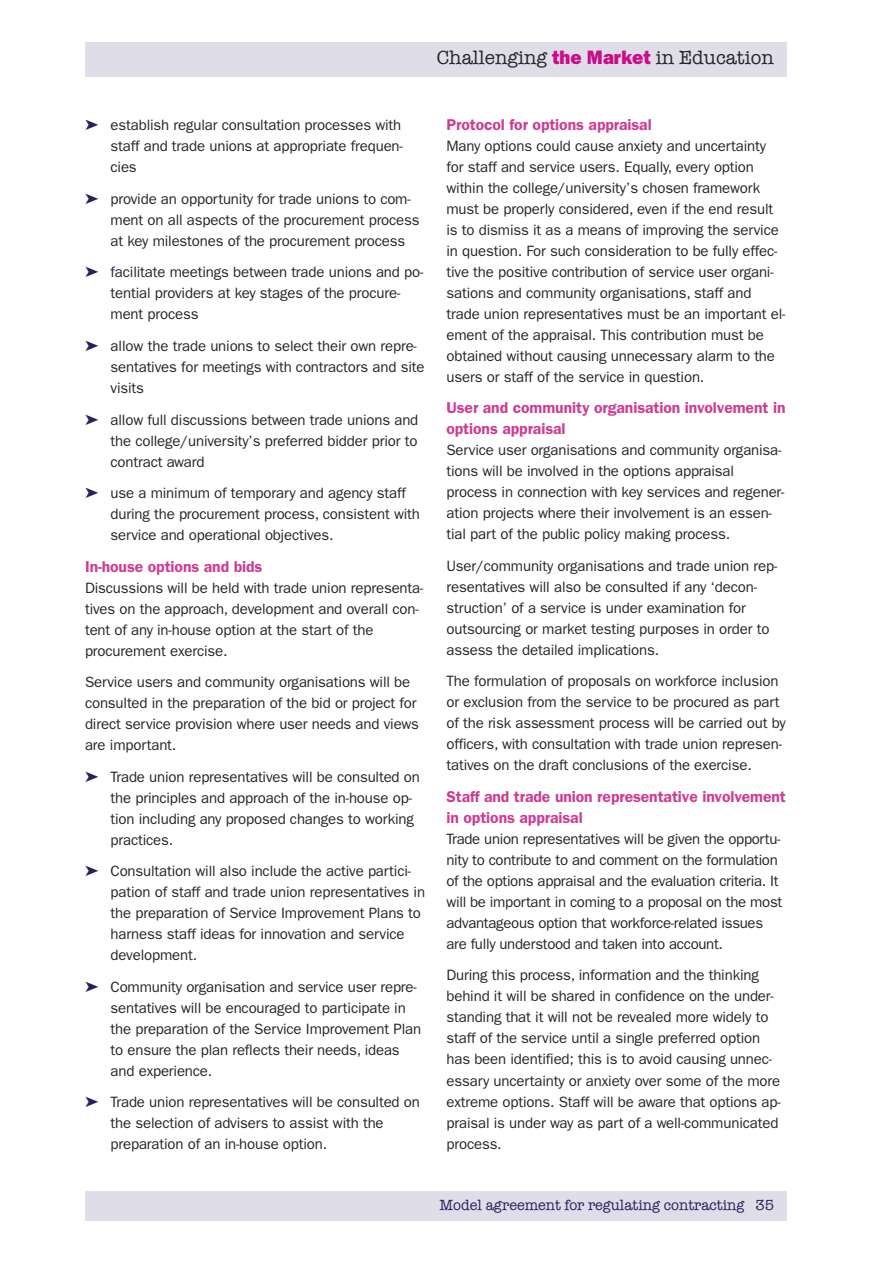
<style>
.page{position:relative;width:893px;height:1263px;background:#fff}
.page>*{position:absolute;margin:0;border:0;box-sizing:border-box;transform-origin:0 0}
.t1{font:19.5px "American Typewriter";color:#272627}
.t2{font:600 15.75px/21px "Franklin Gothic";letter-spacing:-.005em;color:#cd3e93}
.t3{font:15px/21px "Franklin Gothic";letter-spacing:-.01em;color:#272627}
.t4{font:15px "American Typewriter";color:#2b1e5d}
.s1{font-family:"Franklin Gothic";font-weight:800;color:#ca0d89}
.s2{color:#2b1e5d}
</style>
<div class="page">
<div style="left:85px;top:43px;width:702px;height:34px;background:#dfdde7"></div>
<div style="left:85px;top:1191px;width:702px;height:29px;background:#dfdde7"></div>
<h1 class="t1" style="left:437px;top:46px;width:339px">Challenging <span class="s1">the Market</span> in Education</h1>
<p class="t3" style="left:111px;top:116px;width:294px;text-align:justify">establish regular consultation processes with staff and trade unions at appropriate frequen&shy;cies</p>
<p class="t3" style="left:111px;top:190px;width:311px">provide an opportunity for trade unions to com&shy;ment on all aspects of the procurement process at key milestones of the procurement process</p>
<p class="t3" style="left:111px;top:263px;width:314px"><span class="s2">f</span>acilitate meetings between trade unions and po&shy;tential providers at key stages of the procure&shy;ment process</p>
<p class="t3" style="left:111px;top:337px;width:316px">allow the trade unions to select their own repre&shy;sentatives for meetings with contractors and site visits</p>
<p class="t3" style="left:111px;top:410px;width:309px;text-align:justify">allow full discussions between trade unions and the college/university’s preferred bidder prior to contract award</p>
<p class="t3" style="left:111px;top:484px;width:311px">use a minimum of temporary and agency staff during the procurement process, consistent with service and operational objectives.</p>
<p class="t2" style="left:85px;top:557px;width:179px">In-house options and bids</p>
<p class="t3" style="left:85px;top:578px;width:340px">Discussions will be held with trade union representa&shy;tives on the approach, development and overall con&shy;tent of any in-house option at the start of the procurement exercise.</p>
<p class="t3" style="left:85px;top:673px;width:335px">Service users and community organisations will be consulted in the preparation of the bid or project for direct service provision where user needs and views are important.</p>
<p class="t3" style="left:111px;top:767px;width:311px">Trade union representatives will be consulted on the principles and approach of the in-house op&shy;tion including any proposed changes to working practices.</p>
<p class="t3" style="left:111px;top:862px;width:316px">Consultation will also include the active partici&shy;pation of staff and trade union representatives in the preparation of Service Improvement Plans to harness staff ideas for innovation and service development.</p>
<p class="t3" style="left:111px;top:977px;width:312px">Community organisation and service user repre&shy;sentatives will be encouraged to participate in the preparation of the Service Improvement Plan to ensure the plan reflects their needs, ideas and experience.</p>
<p class="t3" style="left:111px;top:1093px;width:311px">Trade union representatives will be consulted on the selection of advisers to assist with the preparation of an in-house option.</p>
<p class="t2" style="left:446px;top:115px;width:207px">Protocol for options appraisal</p>
<p class="t3" style="left:446px;top:137px;width:340px">Many options could cause anxiety and uncertainty for staff and service users. Equally, every option within the college/university’s chosen framework must be properly considered, even if the end result is to dismiss it as a means of improving the service in question. For such consideration to be fully effec&shy;tive the positive contribution of service user organi&shy;sations and community organisations, staff and trade union representatives must be an important el&shy;ement of the appraisal. This contribution must be obtained without causing unnecessary alarm to the users or staff of the service in question.</p>
<p class="t2" style="left:446px;top:399px;width:340px">User and community organisation involvement in options appraisal</p>
<p class="t3" style="left:446px;top:441px;width:340px">Service user organisations and community organisa&shy;tions will be involved in the options appraisal process in connection with key services and regener&shy;ation projects where their involvement is an essen&shy;tial part of the public policy making process.</p>
<p class="t3" style="left:446px;top:557px;width:332px">User/community organisations and trade union rep&shy;resentatives will also be consulted if any ‘decon&shy;struction’ of a service is under examination for outsourcing or market testing purposes in order to assess the detailed implications.</p>
<p class="t3" style="left:446px;top:672px;width:341px">The formulation of proposals on workforce inclusion or exclusion from the service to be procured as part of the risk assessment process will be carried out by officers, with consultation with trade union represen&shy;tatives on the draft conclusions of the exercise.</p>
<p class="t2" style="left:446px;top:787px;width:341px">Staff and trade union representative involvement in options appraisal</p>
<p class="t3" style="left:446px;top:830px;width:337px">Trade union representatives will be given the opportu&shy;nity to contribute to and comment on the formulation of the options appraisal and the evaluation criteria. It will be important in coming to a proposal on the most advantageous option that workforce-related issues are fully understood and taken into account.</p>
<p class="t3" style="left:446px;top:966px;width:336px">During this process, information and the thinking behind it will be shared in confidence on the under&shy;standing that it will not be revealed more widely to staff of the service until a single preferred option has been identified; this is to avoid causing unnec&shy;essary uncertainty or anxiety over some of the more extreme options. Staff will be aware that options ap&shy;praisal is under way as part of a well-communicated process.</p>
<p class="t4" style="left:439px;top:1196px;width:336px">Model agreement for regulating contracting 35</p>
</div>
